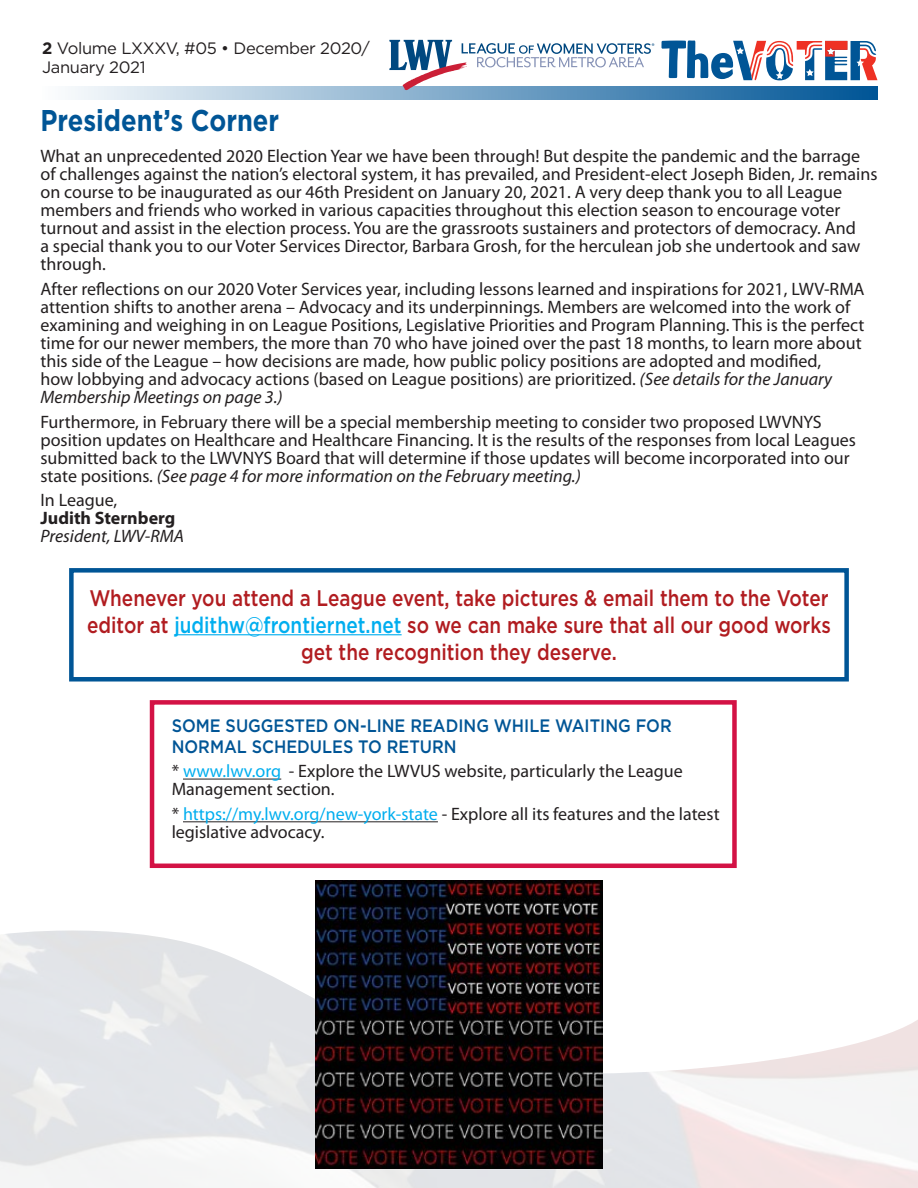
<style>
.page{position:relative;width:918px;height:1188px;background:#fff}
.page>*{position:absolute;margin:0;border:0;box-sizing:border-box;transform-origin:0 0}
.t1{font:700 30px "Gotham";color:#005596;scale:.85 1}
.t2{font:500 22.5px/27px "Gotham";letter-spacing:-.005em;color:#b11c20;text-align:center;scale:.84 1}
.t3{font:18px/18px "Myriad Pro";color:#231f20}
.t4{font:500 18px/21px "Gotham";color:#005596;scale:.9 1}
.t5{font:italic 18px "Myriad Pro";color:#231f20}
.t6{font:700 18px "Myriad Pro";color:#231f20}
.t7{font:16.5px/19.8px "Gotham";letter-spacing:-.02em;color:#231f20}
.s1{font-weight:700}
.s2{font-style:italic}
.s3{color:#00aeef}
</style>
<div class="page">
<img style="left:0;top:930px;width:918px;height:258px">
<svg style="left:71px;top:87px;width:807px;height:13px;background:#7aa6c8"></svg>
<svg style="left:662px;top:40px;width:216px;height:40px"></svg>
<svg style="left:389px;top:40px;width:265px;height:50px"></svg>
<div style="left:69px;top:568px;width:780px;height:114px;border:4px solid #005596"></div>
<hr style="left:174px;top:634px;width:228px;height:1px;background:#00aeef">
<hr style="left:183px;top:779px;width:98px;height:1px;background:#231f20">
<hr style="left:183px;top:821px;width:255px;height:1px;background:#231f20">
<div style="left:150px;top:700px;width:587px;height:168px;border:4px solid #d31245"></div>
<img style="left:315px;top:880px;width:288px;height:288px">
<p class="t7" style="left:42px;top:38px;width:329px"><span class="s1">2</span> Volume LXXXV, #05 • December 2020/<br>January 2021</p>
<h1 class="t1" style="left:40px;top:100px;width:282px">President’s Corner</h1>
<p class="t3" style="left:40px;top:147px;width:839px">What an unprecedented 2020 Election Year we have been through! But despite the pandemic and the barrage of challenges against the nation’s electoral system, it has prevailed, and President-elect Joseph Biden, Jr. remains on course to be inaugurated as our 46th President on January 20, 2021. A very deep thank you to all League members and friends who worked in various capacities throughout this election season to encourage voter turnout and assist in the election process. You are the grassroots sustainers and protectors of democracy. And<br>a special thank you to our Voter Services Director, Barbara Grosh, for the herculean job she undertook and saw through.</p>
<p class="t3" style="left:40px;top:279px;width:826px">After reflections on our 2020 Voter Services year, including lessons learned and inspirations for 2021, LWV-RMA attention shifts to another arena – Advocacy and its underpinnings. Members are welcomed into the work of examining and weighing in on League Positions, Legislative Priorities and Program Planning. This is the perfect time for our newer members, the more than 70 who have joined over the past 18 months, to learn more about this side of the League – how decisions are made, how public policy positions are adopted and modified,<br>how lobbying and advocacy actions (based on League positions) are prioritized. <span class="s2">(See details for the January Membership Meetings on page 3.)</span></p>
<p class="t3" style="left:40px;top:412px;width:817px">Furthermore, in February there will be a special membership meeting to consider two proposed LWVNYS position updates on Healthcare and Healthcare Financing. It is the results of the responses from local Leagues submitted back to the LWVNYS Board that will determine if those updates will become incorporated into our state positions. <span class="s2">(See page 4 for more information on the February meeting.)</span></p>
<p class="t3" style="left:40px;top:491px;width:78px">In League,</p>
<p class="t6" style="left:40px;top:506px;width:136px">Judith Sternberg</p>
<p class="t5" style="left:40px;top:525px;width:145px">President, LWV-RMA</p>
<p class="t2" style="left:87px;top:584px;width:887px">Whenever you attend a League event, take pictures &amp; email them to the Voter editor at <span class="s3">judithw@frontiernet.net</span> so we can make sure that all our good works get the recognition they deserve.</p>
<p class="t4" style="left:172px;top:714px;width:557px">Some suggested on-line reading while waiting for normal schedules to return</p>
<p class="t3" style="left:172px;top:762px;width:513px">* <span class="s3">www.lwv.org</span> - Explore the LWVUS website, particularly the League<br>Management section.</p>
<p class="t3" style="left:172px;top:805px;width:549px">* <span class="s3">https://my.lwv.org/new-york-state</span> - Explore all its features and the latest legislative advocacy.</p>
</div>
